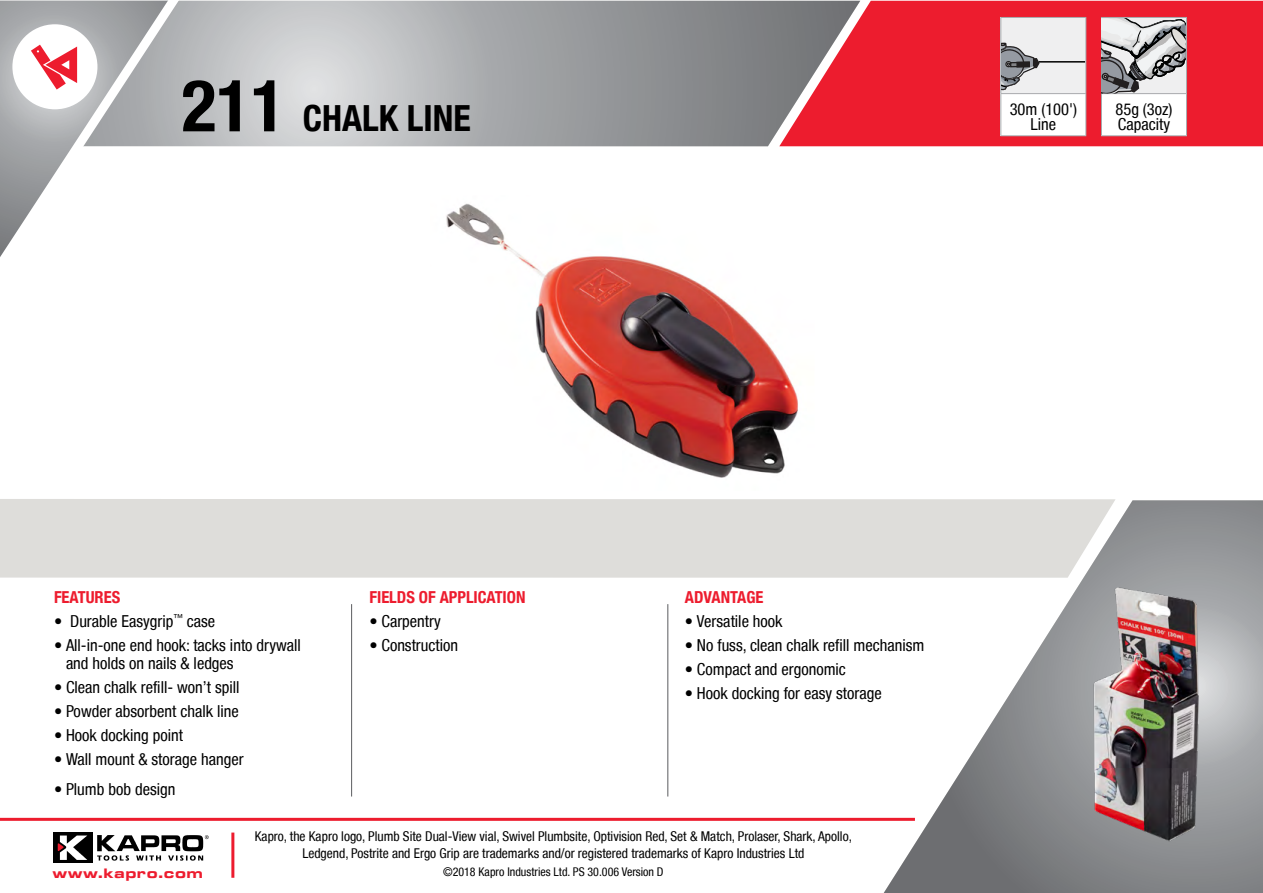
<style>
.page{position:relative;width:1263px;height:893px;background:#fff}
.page>*{position:absolute;margin:0;border:0;box-sizing:border-box;transform-origin:0 0}
.t1{font:700 condensed 36px "Helvetica Neue LT";color:#000}
.t2{font:condensed 16.5px/15px "Helvetica Neue LT";color:#000}
.t3{font:700 condensed 16.5px "Helvetica Neue LT";color:#ed1c2e}
.t4{font:700 expanded 14.25px "Microgramma LT";letter-spacing:.08em;color:#ed1c2e}
.t5{font:condensed 13.5px/16.2px "Helvetica Neue LT";color:#000;text-align:center}
.t6{font:condensed 12px "Helvetica Neue LT";color:#000}
.s1{font-size:72px}
</style>
<div class="page">
<svg style="left:884px;top:500px;width:379px;height:393px"></svg>
<svg style="left:202px;top:1px;width:577px;height:145px"></svg>
<svg style="left:0;top:1px;width:202px;height:256px"></svg>
<div style="left:0;top:499px;width:1115px;height:79px;background:#deddda"></div>
<svg style="left:779px;top:1px;width:484px;height:145px;fill:#ed1c2e"></svg>
<hr style="left:0;top:818px;width:915px;height:3px;background:#ed1c2e">
<div style="left:12px;top:24px;width:85px;height:85px;background:#fff;border-radius:50%"></div>
<hr style="left:231px;top:832px;width:3px;height:46px;background:#ed1c2e">
<svg style="left:97px;top:835px;width:112px;height:26px"></svg>
<div style="left:53px;top:832px;width:40px;height:31px;background:#000"></div>
<svg style="left:58px;top:835px;width:29px;height:25px"></svg>
<img style="left:446px;top:203px;width:352px;height:275px">
<hr style="left:351px;top:604px;width:1px;height:192px;background:#6d6e71">
<hr style="left:667px;top:604px;width:1px;height:192px;background:#6d6e71">
<svg style="left:31px;top:45px;width:46px;height:45px"></svg>
<div style="left:1101px;top:94px;width:85px;height:42px;background:#fff"></div>
<hr style="left:1101px;top:17px;width:86px;height:1px;background:#a7a9ac">
<hr style="left:1186px;top:18px;width:1px;height:75px;background:#a7a9ac">
<hr style="left:1101px;top:93px;width:86px;height:1px;background:#a7a9ac">
<hr style="left:1101px;top:94px;width:1px;height:41px;background:#a7a9ac">
<hr style="left:1186px;top:94px;width:1px;height:41px;background:#a7a9ac">
<hr style="left:1101px;top:135px;width:86px;height:1px;background:#a7a9ac">
<svg style="left:1101px;top:18px;width:85px;height:76px"></svg>
<div style="left:1001px;top:17px;width:85px;height:77px;background:#efeff0"></div>
<div style="left:1001px;top:94px;width:85px;height:42px;background:#fff"></div>
<hr style="left:1000px;top:17px;width:86px;height:1px;background:#a7a9ac">
<hr style="left:1000px;top:18px;width:1px;height:75px;background:#a7a9ac">
<hr style="left:1085px;top:18px;width:1px;height:75px;background:#a7a9ac">
<hr style="left:1000px;top:93px;width:86px;height:1px;background:#a7a9ac">
<hr style="left:1000px;top:94px;width:1px;height:41px;background:#a7a9ac">
<hr style="left:1085px;top:94px;width:1px;height:41px;background:#a7a9ac">
<hr style="left:1000px;top:135px;width:86px;height:1px;background:#a7a9ac">
<svg style="left:1001px;top:41px;width:39px;height:54px"></svg>
<hr style="left:1039px;top:61px;width:46px;height:2px;background:#000">
<img style="left:1076px;top:577px;width:133px;height:271px">
<h1 class="t1" style="left:182px;top:97px;width:290px"><span class="s1">211</span> CHALK LINE</h1>
<p class="t2" style="left:1010px;top:101px;width:69px;text-align:center">30m (100')<br>Line</p>
<p class="t2" style="left:1115px;top:101px;width:59px">85g (3oz)<br>Capacity</p>
<p class="t3" style="left:54px;top:587px;width:68px">FEATURES</p>
<p class="t2" style="left:54px;top:613px;width:163px">• Durable Easygrip<sup>™</sup> case</p>
<p class="t2" style="left:66px;top:636px;width:236px;line-height:18px;text-indent:-12px">• All-in-one end hook: tacks into drywall and holds on nails &amp; ledges</p>
<p class="t2" style="left:54px;top:679px;width:187px">• Clean chalk refill- won’t spill</p>
<p class="t2" style="left:54px;top:703px;width:186px">• Powder absorbent chalk line</p>
<p class="t2" style="left:54px;top:727px;width:130px">• Hook docking point</p>
<p class="t2" style="left:54px;top:751px;width:191px">• Wall mount &amp; storage hanger</p>
<p class="t2" style="left:54px;top:781px;width:123px">• Plumb bob design</p>
<p class="t3" style="left:369px;top:587px;width:158px">FIELDS OF APPLICATION</p>
<p class="t2" style="left:369px;top:613px;width:73px">• Carpentry</p>
<p class="t2" style="left:369px;top:637px;width:90px">• Construction</p>
<p class="t3" style="left:685px;top:587px;width:80px">ADVANTAGE</p>
<p class="t2" style="left:685px;top:613px;width:99px">• Versatile hook</p>
<p class="t2" style="left:685px;top:637px;width:241px">• No fuss, clean chalk refill mechanism</p>
<p class="t2" style="left:685px;top:661px;width:163px">• Compact and ergonomic</p>
<p class="t2" style="left:685px;top:685px;width:198px">• Hook docking for easy storage</p>
<p class="t4" style="left:53px;top:863px;width:151px">www.kapro.com</p>
<p class="t5" style="left:255px;top:828px;width:599px">Kapro, the Kapro logo, Plumb Site Dual-View vial, Swivel Plumbsite, Optivision Red, Set &amp; Match, Prolaser, Shark, Apollo,<br>Ledgend, Postrite and Ergo Grip are trademarks and/or registered trademarks of Kapro Industries Ltd</p>
<p class="t6" style="left:443px;top:864px;width:222px">©2018 Kapro Industries Ltd. PS 30.006 Version D</p>
</div>
